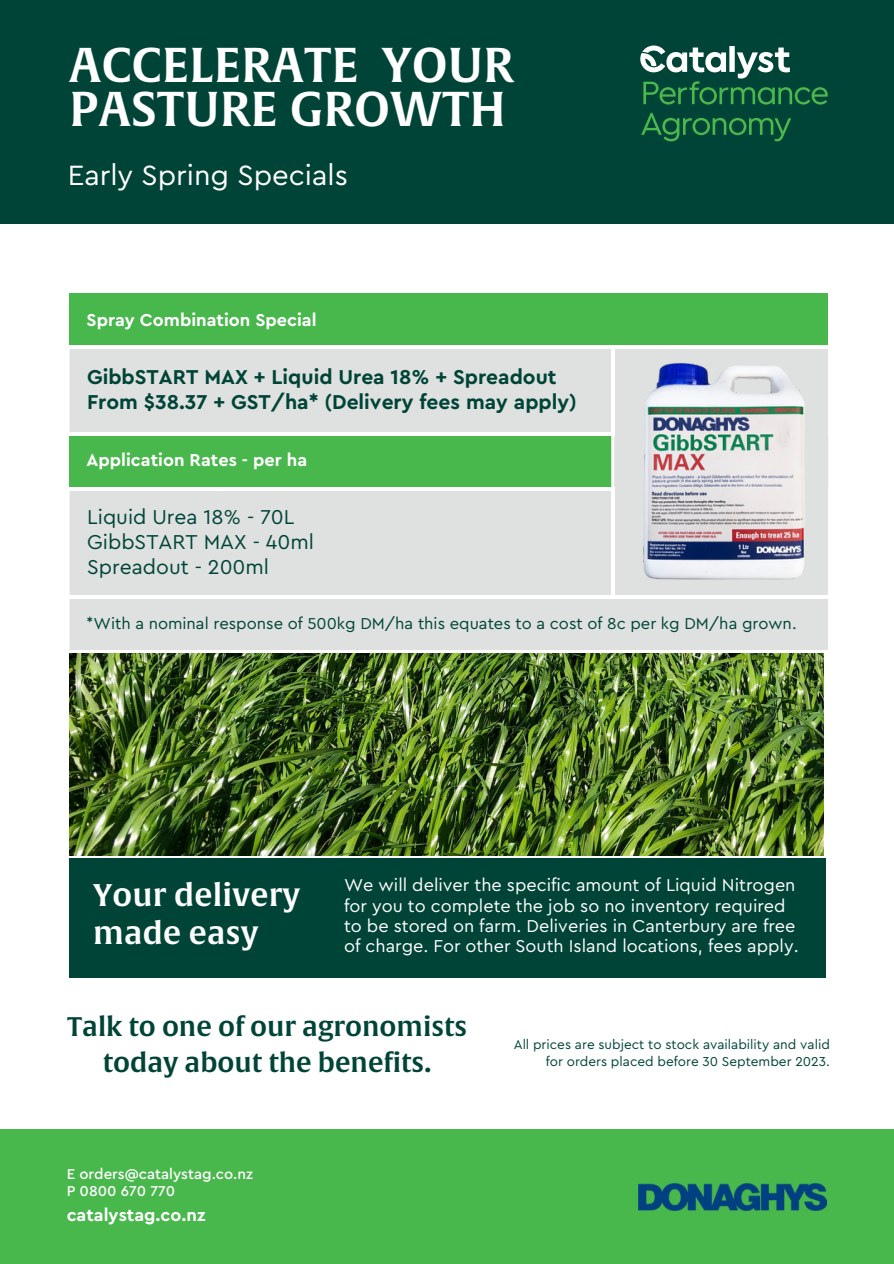
<style>
.page{position:relative;width:894px;height:1264px;background:#fff}
.page>*{position:absolute;margin:0;border:0;box-sizing:border-box;transform-origin:0 0}
.t1{font:48px/44px "Alverata W06 PE Semi Bd";color:#fff}
.t2{font:30.75px/37.2px "Alverata W06 PE Semi Bd";letter-spacing:.01em;color:#fff}
.t3{font:29.25px "Cera Pro";color:#fff}
.t4{font:26.4px/36px "Alverata W06 PE Semi Bd";color:#004438;text-align:center}
.t5{font:700 21px "Cera Pro";color:#004438}
.t6{font:21px/24.8px "Cera Pro";color:#004438}
.t7{font:18px/20.2px "Cera Pro";color:#fff}
.t8{font:700 18px "Cera Pro";color:#fff}
.t9{font:16.5px "Cera Pro";color:#004438}
.t10{font:500 15px "Cera Pro";color:#fff}
.t11{font:13.5px/17px "Cera Pro";color:#004438;text-align:right}
</style>
<div class="page">
<div style="left:0;top:0;width:893px;height:223px;background:#004438"></div>
<div style="left:0;top:1129px;width:893px;height:134px;background:#48b74c"></div>
<div style="left:70px;top:294px;width:759px;height:52px;background:#48b74c"></div>
<div style="left:70px;top:349px;width:758px;height:301px;background:#dee1df"></div>
<div style="left:70px;top:434px;width:542px;height:55px;background:#48b74c"></div>
<hr style="left:828px;top:294px;width:3px;height:51px;background:#fff">
<hr style="left:70px;top:345px;width:542px;height:3px;background:#fff">
<hr style="left:612px;top:345px;width:219px;height:3px;background:#fff">
<hr style="left:611px;top:348px;width:3px;height:85px;background:#fff">
<hr style="left:70px;top:433px;width:544px;height:3px;background:#fff">
<hr style="left:611px;top:436px;width:3px;height:51px;background:#fff">
<hr style="left:70px;top:487px;width:544px;height:3px;background:#fff">
<hr style="left:611px;top:490px;width:3px;height:105px;background:#fff">
<hr style="left:70px;top:595px;width:542px;height:3px;background:#fff">
<hr style="left:612px;top:595px;width:219px;height:3px;background:#fff">
<img style="left:614px;top:354px;width:213px;height:241px">
<div style="left:70px;top:858px;width:756px;height:119px;background:#004438"></div>
<svg style="left:640px;top:45px;width:187px;height:96px"></svg>
<img style="left:70px;top:653px;width:753px;height:202px">
<img style="left:638px;top:1183px;width:188px;height:27px">
<p class="t1" style="left:69px;top:42px;width:446px">ACCELERATE YOUR<br>PASTURE GROWTH</p>
<p class="t3" style="left:68px;top:161px;width:281px">Early Spring Specials</p>
<p class="t8" style="left:87px;top:311px;width:231px">Spray Combination Special</p>
<p class="t5" style="left:87px;top:367px;width:471px">GibbSTART MAX + Liquid Urea 18% + Spreadout</p>
<p class="t5" style="left:87px;top:392px;width:491px">From $38.37 + GST/ha* (Delivery fees may apply)</p>
<p class="t8" style="left:87px;top:451px;width:222px">Application Rates - per ha</p>
<p class="t6" style="left:87px;top:505px;width:228px">Liquid Urea 18% - 70L<br>GibbSTART MAX - 40ml<br>Spreadout - 200ml</p>
<p class="t9" style="left:87px;top:616px;width:711px">*With a nominal response of 500kg DM/ha this equates to a cost of 8c per kg DM/ha grown.</p>
<p class="t2" style="left:93px;top:876px;width:209px">Your delivery made easy</p>
<p class="t7" style="left:344px;top:875px;width:456px">We will deliver the specific amount of Liquid Nitrogen for you to complete the job so no inventory required to be stored on farm. Deliveries in Canterbury are free of charge. For other South Island locations, fees apply.</p>
<p class="t4" style="left:67px;top:1008px;width:401px">Talk to one of our agronomists today about the benefits.</p>
<p class="t10" style="left:67px;top:1166px;width:188px">E orders@catalystag.co.nz</p>
<p class="t10" style="left:67px;top:1183px;width:110px">P 0800 670 770</p>
<p class="t8" style="left:67px;top:1206px;width:140px">catalystag.co.nz</p>
<p class="t11" style="left:513px;top:1036px;width:317px">All prices are subject to stock availability and valid for orders placed before 30 September 2023.</p>
</div>
